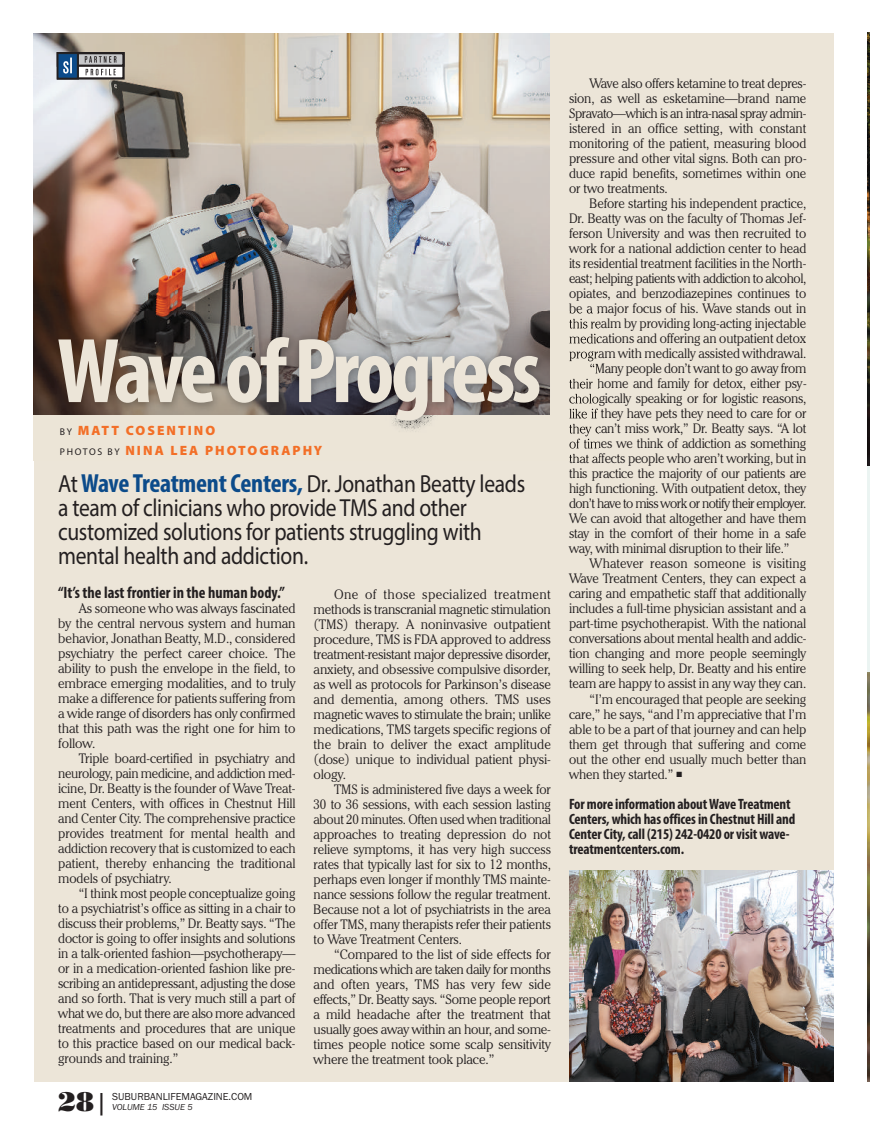
<style>
.page{position:relative;width:870px;height:1144px;background:#fff}
.page>*{position:absolute;margin:0;border:0;box-sizing:border-box;transform-origin:0 0}
.t1{font:700 condensed 92.85px "Myriad Pro";letter-spacing:-.04em;color:#ece5d8}
.t2{font:27px "Bodoni Poster";color:#231f20}
.t3{font:24.75px/24px "Myriad Pro";letter-spacing:-.015em;color:#231f20;scale:.87 1}
.t4{font:700 condensed 16.5px "Myriad Pro";color:#231f20}
.t5{font:700 condensed 15px/15px "Myriad Pro";letter-spacing:-.01em;color:#231f20}
.t6{font:300 13.5px/15px "Cheltenham IT Cby BT";letter-spacing:-.005em;color:#231f20;text-align:justify}
.t7{font:300 13.5px "Cheltenham IT Cby BT";letter-spacing:-.03em;color:#231f20}
.t8{font:300 13.5px "Cheltenham IT Cby BT";letter-spacing:-.04em;color:#231f20}
.t9{font:900 13.5px/19.5px "Myriad Pro";letter-spacing:.15em;color:#f36f27}
.t10{font:10.5px "Franklin Gothic";color:#231f20}
.t11{font:italic 9px "Franklin Gothic";color:#231f20}
.s1{font-weight:400;font-size:9.75px;color:#231f20}
.s2{font-weight:700;font-stretch:condensed;font-size:26.25px;color:#0c4b8a}
.s3{font-family:"Franklin Gothic"}
</style>
<div class="page">
<div style="left:34px;top:33px;width:799px;height:1049px;background:#ece5d8"></div>
<img style="left:34px;top:33px;width:515px;height:257px">
<img style="left:34px;top:290px;width:515px;height:22px">
<hr style="left:867px;top:33px;width:2px;height:1048px;background:#ebf4f2">
<svg style="left:79px;top:67px;width:43px;height:10px"></svg>
<div style="left:57px;top:52px;width:68px;height:28px;border:2px solid #231f20"></div>
<div style="left:58px;top:53px;width:65px;height:13px;background:#c7c8ca"></div>
<div style="left:57px;top:52px;width:68px;height:15px;border:2px solid #231f20"></div>
<div style="left:57px;top:52px;width:22px;height:28px;border:2px solid #231f20"></div>
<svg style="left:59px;top:54px;width:18px;height:24px"></svg>
<svg style="left:86px;top:69px;width:30px;height:6px"></svg>
<svg style="left:85px;top:56px;width:31px;height:7px"></svg>
<img style="left:867px;top:33px;width:2px;height:328px">
<img style="left:867px;top:361px;width:2px;height:104px">
<img style="left:867px;top:672px;width:2px;height:410px">
<img style="left:33px;top:312px;width:565px;height:148px">
<img style="left:569px;top:312px;width:29px;height:2px">
<img style="left:569px;top:319px;width:29px;height:10px">
<img style="left:569px;top:334px;width:29px;height:10px">
<img style="left:569px;top:351px;width:29px;height:10px">
<svg style="left:590px;top:364px;width:8px;height:10px"></svg>
<img style="left:569px;top:379px;width:29px;height:10px">
<img style="left:569px;top:394px;width:29px;height:10px">
<img style="left:569px;top:409px;width:29px;height:10px">
<img style="left:569px;top:424px;width:29px;height:12px">
<img style="left:569px;top:439px;width:29px;height:10px">
<img style="left:569px;top:454px;width:29px;height:6px">
<img style="left:569px;top:870px;width:264px;height:211px">
<h1 class="t1" style="left:57px;top:338px;width:485px">Wave of Progress</h1>
<p class="t9" style="left:60px;top:422px;width:264px"><span class="s1">BY</span> MATT COSENTINO<br><span class="s1">PHOTOS BY</span> NINA LEA PHOTOGRAPHY</p>
<h3 class="t3" style="left:58px;top:474px;width:538px">At <span class="s2">Wave Treatment Centers,</span> Dr. Jonathan Beatty leads a team of clinicians who provide TMS and other customized solutions for patients struggling with mental health and addiction.</h3>
<p class="t4" style="left:58px;top:587px;width:228px">“It’s the last frontier in the human body.”</p>
<p class="t6" style="left:58px;top:602px;width:239px;text-indent:21px">As someone who was always fascinated by the central nervous system and human behavior, Jonathan Beatty, M.D., considered psychiatry the perfect career choice. The ability to push the envelope in the field, to embrace emerging modalities, and to truly make a difference for patients suffering from a wide range of disorders has only confirmed that this path was the right one for him to follow.</p>
<p class="t6" style="left:58px;top:752px;width:239px;text-indent:21px">Triple board-certified in psychiatry and neurology, pain medicine, and addiction med&shy;icine, Dr. Beatty is the founder of Wave Treat&shy;ment Centers, with offices in Chestnut Hill and Center City. The comprehensive practice provides treatment for mental health and addiction recovery that is customized to each patient, thereby enhancing the traditional models of psychiatry.</p>
<p class="t6" style="left:58px;top:887px;width:239px;text-indent:21px">“I think most people conceptualize going to a psychiatrist’s office as sitting in a chair to discuss their problems,” Dr. Beatty says. “The doctor is going to offer insights and solutions in a talk-oriented fashion—psychotherapy— or in a medication-oriented fashion like pre&shy;scribing an antidepressant, adjusting the dose and so forth. That is very much still a part of what we do, but there are also more advanced treatments and procedures that are unique to this practice based on our medical back&shy;grounds and training.”</p>
<h2 class="t2" style="left:58px;top:1086px;width:52px">28<span class="s3">|</span></h2>
<p class="t10" style="left:112px;top:1090px;width:142px">SUBURBANLIFEMAGAZINE.COM</p>
<p class="t11" style="left:112px;top:1102px;width:82px">VOLUME 15 ISSUE 5</p>
<p class="t6" style="left:313px;top:587px;width:239px;text-indent:21px">One of those specialized treatment methods is transcranial magnetic stimulation (TMS) therapy. A noninvasive outpatient procedure, TMS is FDA approved to address treatment-resistant major depressive disorder, anxiety, and obsessive compulsive disorder, as well as protocols for Parkinson’s disease and dementia, among others. TMS uses magnetic waves to stimulate the brain; unlike medications, TMS targets specific regions of the brain to deliver the exact amplitude (dose) unique to individual patient physi&shy;ology.</p>
<p class="t6" style="left:313px;top:782px;width:239px;text-indent:21px">TMS is administered five days a week for 30 to 36 sessions, with each session lasting about 20 minutes. Often used when traditional approaches to treating depression do not relieve symptoms, it has very high success rates that typically last for six to 12 months, perhaps even longer if monthly TMS mainte&shy;nance sessions follow the regular treatment.<br>Because not a lot of psychiatrists in the area offer TMS, many therapists refer their patients to Wave Treatment Centers.</p>
<p class="t6" style="left:313px;top:947px;width:239px;text-indent:21px">“Compared to the list of side effects for medications which are taken daily for months and often years, TMS has very few side effects,” Dr. Beatty says. “Some people report a mild headache after the treatment that usually goes away within an hour, and some&shy;times people notice some scalp sensitivity where the treatment took place.”</p>
<p class="t6" style="left:569px;top:77px;width:239px;text-indent:21px">Wave also offers ketamine to treat depres&shy;sion, as well as esketamine—brand name Spravato—which is an intra-nasal spray admin&shy;istered in an office setting, with constant monitoring of the patient, measuring blood pressure and other vital signs. Both can pro&shy;duce rapid benefits, sometimes within one or two treatments.</p>
<p class="t6" style="left:589px;top:197px;width:218px">Before starting his independent practice,</p>
<p class="t6" style="left:569px;top:212px;width:239px">Dr. Beatty was on the faculty of Thomas Jef-</p>
<p class="t6" style="left:569px;top:227px;width:239px">ferson University and was then recruited to</p>
<p class="t6" style="left:569px;top:242px;width:239px">work for a national addiction center to head</p>
<p class="t6" style="left:569px;top:257px;width:239px">its residential treatment facilities in the North-</p>
<p class="t7" style="left:569px;top:274px;width:239px">east; helping patients with addiction to alcohol,</p>
<p class="t6" style="left:569px;top:287px;width:239px">opiates, and benzodiazepines continues to</p>
<p class="t6" style="left:569px;top:302px;width:239px">be a major focus of his. Wave stands out in</p>
<p class="t6" style="left:569px;top:317px;width:239px">this realm by providing long-acting injectable</p>
<p class="t6" style="left:569px;top:332px;width:239px">medications and offering an outpatient detox</p>
<p class="t6" style="left:569px;top:347px;width:239px">program with medically assisted withdrawal.</p>
<p class="t6" style="left:589px;top:362px;width:218px">“Many people don’t want to go away from</p>
<p class="t6" style="left:569px;top:377px;width:239px">their home and family for detox, either psy-</p>
<p class="t6" style="left:569px;top:392px;width:239px">chologically speaking or for logistic reasons,</p>
<p class="t6" style="left:569px;top:407px;width:239px">like if they have pets they need to care for or</p>
<p class="t6" style="left:569px;top:422px;width:239px">they can’t miss work,” Dr. Beatty says. “A lot</p>
<p class="t6" style="left:569px;top:437px;width:239px">of times we think of addiction as something</p>
<p class="t6" style="left:569px;top:452px;width:239px">that affects people who aren’t working, but in</p>
<p class="t6" style="left:569px;top:467px;width:239px">this practice the majority of our patients are</p>
<p class="t6" style="left:569px;top:482px;width:239px">high functioning. With outpatient detox, they</p>
<p class="t8" style="left:569px;top:499px;width:239px">don’t have to miss work or notify their employer.</p>
<p class="t6" style="left:569px;top:512px;width:239px">We can avoid that altogether and have them</p>
<p class="t6" style="left:569px;top:527px;width:239px">stay in the comfort of their home in a safe</p>
<p class="t6" style="left:569px;top:542px;width:222px">way, with minimal disruption to their life.”</p>
<p class="t6" style="left:589px;top:557px;width:218px">Whatever reason someone is visiting</p>
<p class="t6" style="left:569px;top:572px;width:239px">Wave Treatment Centers, they can expect a</p>
<p class="t6" style="left:569px;top:587px;width:239px">caring and empathetic staff that additionally</p>
<p class="t6" style="left:569px;top:602px;width:239px">includes a full-time physician assistant and a</p>
<p class="t6" style="left:569px;top:617px;width:239px">part-time psychotherapist. With the national</p>
<p class="t6" style="left:569px;top:632px;width:239px">conversations about mental health and addic-</p>
<p class="t6" style="left:569px;top:647px;width:239px">tion changing and more people seemingly</p>
<p class="t6" style="left:569px;top:662px;width:239px">willing to seek help, Dr. Beatty and his entire</p>
<p class="t6" style="left:569px;top:677px;width:239px">team are happy to assist in any way they can.</p>
<p class="t6" style="left:589px;top:692px;width:218px">“I’m encouraged that people are seeking</p>
<p class="t6" style="left:569px;top:707px;width:239px">care,” he says, “and I’m appreciative that I’m</p>
<p class="t6" style="left:569px;top:722px;width:239px">able to be a part of that journey and can help</p>
<p class="t6" style="left:569px;top:737px;width:239px">them get through that suffering and come</p>
<p class="t6" style="left:569px;top:752px;width:239px">out the other end usually much better than</p>
<p class="t6" style="left:569px;top:767px;width:115px">when they started.” ■</p>
<p class="t5" style="left:569px;top:797px;width:228px">For more information about Wave Treatment Centers, which has offices in Chestnut Hill and Center City, call (215) 242-0420 or visit wave&shy;treatmentcenters.com.</p>
</div>
